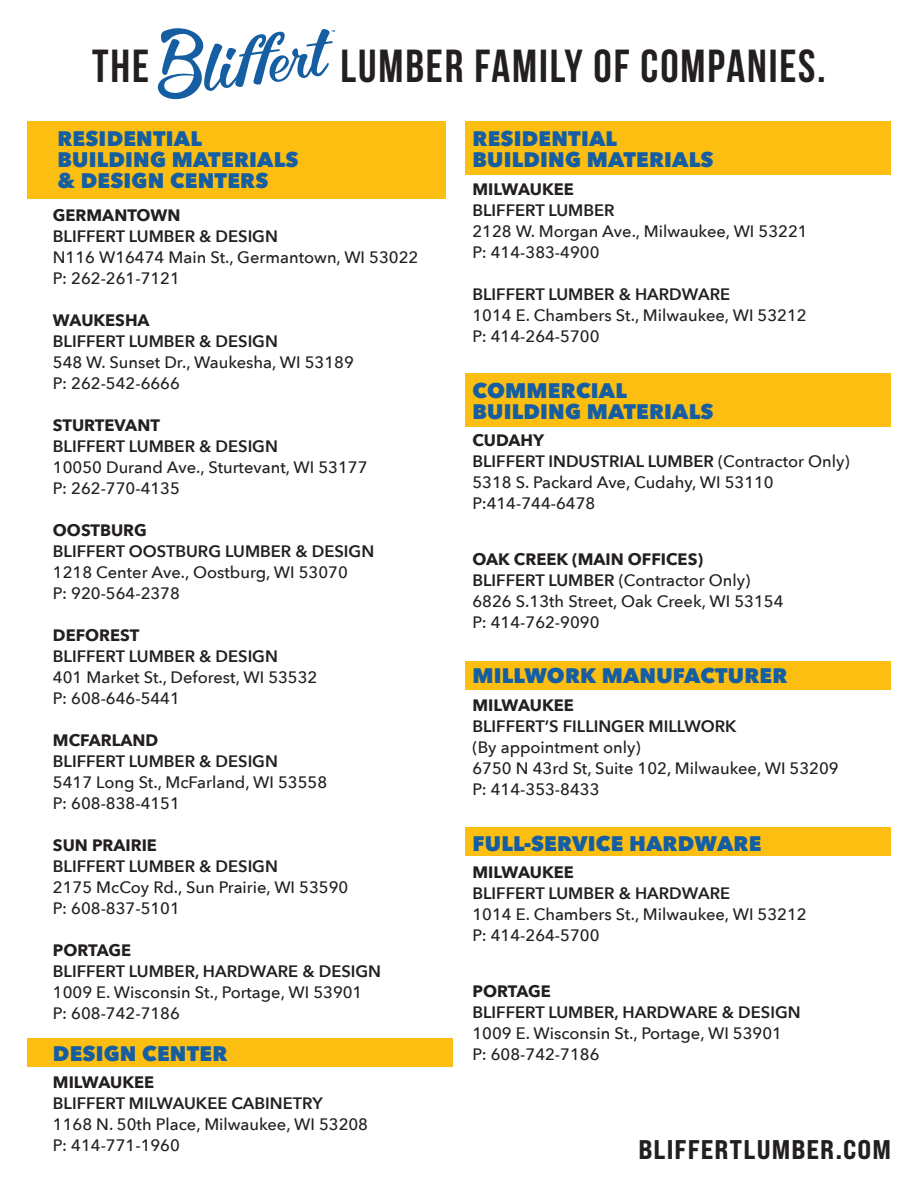
<style>
.page{position:relative;width:918px;height:1188px;background:#fff}
.page>*{position:absolute;margin:0;border:0;box-sizing:border-box;transform-origin:0 0}
.t1{font:700 46.35px "Bebas Neue";letter-spacing:.04em;color:#231f20}
.t2{font:27px "Bebas Neue Pro Exp Eb";letter-spacing:.04em;color:#231f20}
.t3{font:800 21px/21px "Avenir Next";letter-spacing:.01em;color:#155ea2}
.t4{font:500 16.5px/21px "Avenir Next";color:#231f20}
.s1{font-weight:700}
.s2{font-weight:600}
</style>
<div class="page">
<div style="left:465px;top:121px;width:426px;height:53px;background:#fdbe12"></div>
<div style="left:465px;top:373px;width:426px;height:54px;background:#fdbe12"></div>
<div style="left:465px;top:661px;width:426px;height:28px;background:#fdbe12"></div>
<div style="left:465px;top:828px;width:426px;height:28px;background:#fdbe12"></div>
<div style="left:27px;top:1039px;width:426px;height:28px;background:#fdbe12"></div>
<div style="left:27px;top:121px;width:419px;height:78px;background:#fdbe12"></div>
<svg style="left:158px;top:28px;width:177px;height:72px"></svg>
<p class="t1" style="left:92px;top:41px;width:58px">THE</p>
<p class="t1" style="left:341px;top:41px;width:487px">LUMBER FAMILY OF COMPANIES.</p>
<p class="t3" style="left:57px;top:128px;width:243px">RESIDENTIAL<br>BUILDING MATERIALS &amp; DESIGN CENTERS</p>
<p class="t4" style="left:53px;top:204px;width:367px"><span class="s1">GERMANTOWN<br></span><span class="s2">BLIFFERT LUMBER &amp; DESIGN<br></span>N116 W16474 Main St., Germantown, WI 53022<br>P: 262-261-7121</p>
<p class="t4" style="left:53px;top:309px;width:302px"><span class="s1">WAUKESHA<br></span><span class="s2">BLIFFERT LUMBER &amp; DESIGN<br></span>548 W. Sunset Dr., Waukesha, WI 53189<br>P: 262-542-6666</p>
<p class="t4" style="left:53px;top:414px;width:316px"><span class="s1">STURTEVANT<br></span><span class="s2">BLIFFERT LUMBER &amp; DESIGN<br></span>10050 Durand Ave., Sturtevant, WI 53177<br>P: 262-770-4135</p>
<p class="t4" style="left:53px;top:519px;width:323px"><span class="s1">OOSTBURG<br></span><span class="s2">BLIFFERT OOSTBURG LUMBER &amp; DESIGN<br></span>1218 Center Ave., Oostburg, WI 53070<br>P: 920-564-2378</p>
<p class="t4" style="left:53px;top:624px;width:266px"><span class="s1">DEFOREST<br></span><span class="s2">BLIFFERT LUMBER &amp; DESIGN<br></span>401 Market St., Deforest, WI 53532<br>P: 608-646-5441</p>
<p class="t4" style="left:53px;top:729px;width:276px"><span class="s1">MCFARLAND<br></span><span class="s2">BLIFFERT LUMBER &amp; DESIGN<br></span>5417 Long St., McFarland, WI 53558<br>P: 608-838-4151</p>
<p class="t4" style="left:53px;top:834px;width:297px"><span class="s1">SUN PRAIRIE<br></span><span class="s2">BLIFFERT LUMBER &amp; DESIGN<br></span>2175 McCoy Rd., Sun Prairie, WI 53590<br>P: 608-837-5101</p>
<p class="t4" style="left:53px;top:939px;width:330px"><span class="s1">PORTAGE<br></span><span class="s2">BLIFFERT LUMBER, HARDWARE &amp; DESIGN<br></span>1009 E. Wisconsin St., Portage, WI 53901<br>P: 608-742-7186</p>
<p class="t3" style="left:53px;top:1042px;width:176px">DESIGN CENTER</p>
<p class="t4" style="left:53px;top:1071px;width:317px"><span class="s1">MILWAUKEE<br></span><span class="s2">BLIFFERT MILWAUKEE CABINETRY<br></span>1168 N. 50th Place, Milwaukee, WI 53208<br>P: 414-771-1960</p>
<p class="t3" style="left:472px;top:128px;width:243px">RESIDENTIAL<br>BUILDING MATERIALS</p>
<p class="t4" style="left:472px;top:178px;width:337px"><span class="s1">MILWAUKEE<br></span><span class="s2">BLIFFERT LUMBER<br></span>2128 W. Morgan Ave., Milwaukee, WI 53221<br>P: 414-383-4900</p>
<p class="t4" style="left:472px;top:283px;width:336px"><span class="s2">BLIFFERT LUMBER &amp; HARDWARE<br></span>1014 E. Chambers St., Milwaukee, WI 53212<br>P: 414-264-5700</p>
<p class="t3" style="left:472px;top:379px;width:243px">COMMERCIAL<br>BUILDING MATERIALS</p>
<p class="t4" style="left:472px;top:429px;width:379px"><span class="s1">CUDAHY<br></span><span class="s2">BLIFFERT INDUSTRIAL LUMBER</span> (Contractor Only)<br>5318 S. Packard Ave, Cudahy, WI 53110<br>P:414-744-6478</p>
<p class="t4" style="left:472px;top:548px;width:312px"><span class="s1">OAK CREEK (MAIN OFFICES)<br></span><span class="s2">BLIFFERT LUMBER</span> (Contractor Only)<br>6826 S.13th Street, Oak Creek, WI 53154<br>P: 414-762-9090</p>
<p class="t3" style="left:472px;top:665px;width:316px">MILLWORK MANUFACTURER</p>
<p class="t4" style="left:472px;top:694px;width:368px"><span class="s1">MILWAUKEE<br></span><span class="s2">BLIFFERT’S FILLINGER MILLWORK<br></span>(By appointment only)<br>6750 N 43rd St, Suite 102, Milwaukee, WI 53209<br>P: 414-353-8433</p>
<p class="t3" style="left:472px;top:832px;width:291px">FULL-SERVICE HARDWARE</p>
<p class="t4" style="left:472px;top:861px;width:336px"><span class="s1">MILWAUKEE<br></span><span class="s2">BLIFFERT LUMBER &amp; HARDWARE<br></span>1014 E. Chambers St., Milwaukee, WI 53212<br>P: 414-264-5700</p>
<p class="t4" style="left:472px;top:980px;width:330px"><span class="s1">PORTAGE<br></span><span class="s2">BLIFFERT LUMBER, HARDWARE &amp; DESIGN<br></span>1009 E. Wisconsin St., Portage, WI 53901<br>P: 608-742-7186</p>
<p class="t2" style="left:639px;top:1133px;width:254px">BLIFFERTLUMBER.COM</p>
</div>
